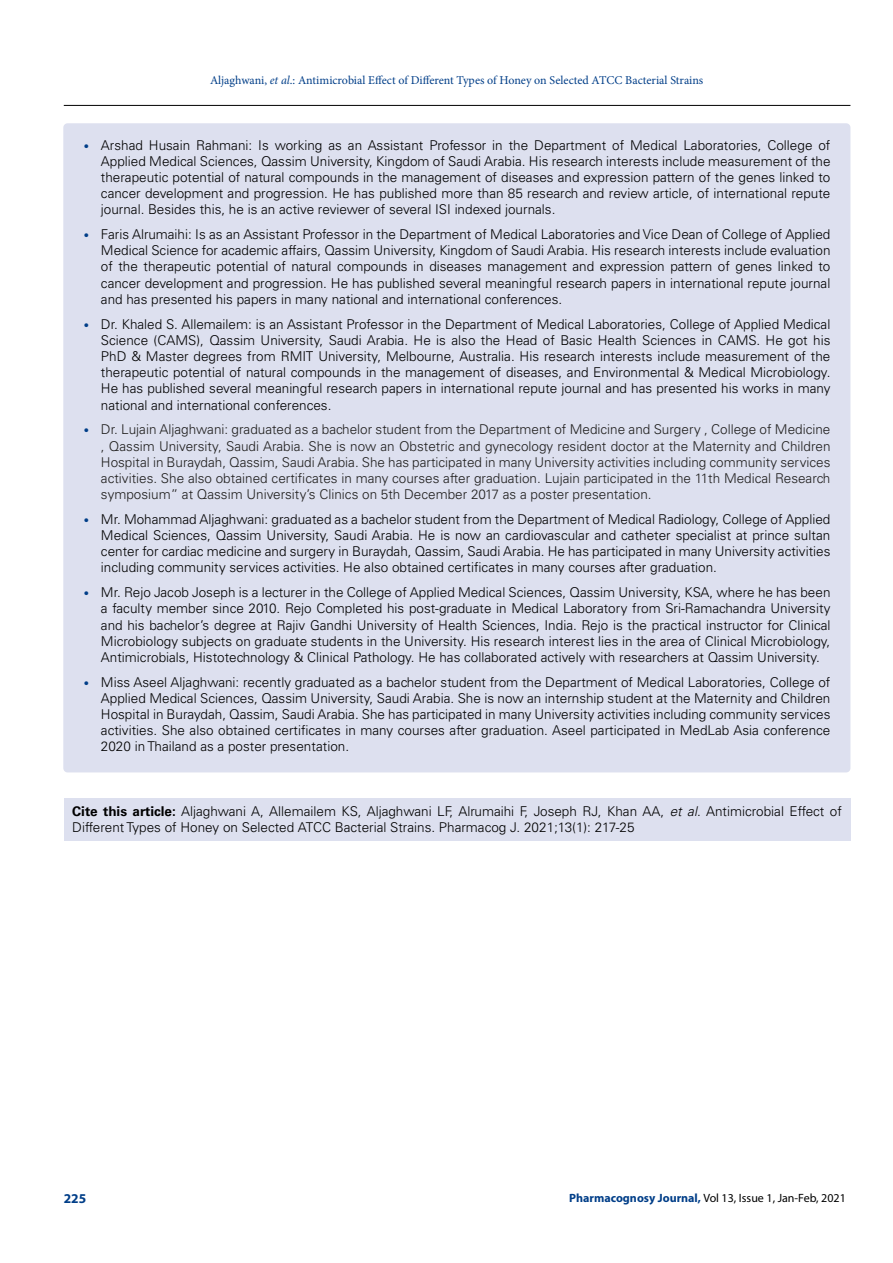
<style>
.page{position:relative;width:893px;height:1263px;background:#fff}
.page>*{position:absolute;margin:0;border:0;box-sizing:border-box;transform-origin:0 0}
.t1{font:300 13.5px/16.2px "Univers LT Std";color:#000;text-align:justify}
.t2{font:300 13.5px/16.2px "Univers LT Std";color:#201f1e;text-align:justify}
.t3{font:700 13.5px "Myriad Pro";color:#003e88}
.t4{font:12px "Minion Pro";color:#003e88}
.t5{font:12px "Myriad Pro";color:#000}
.s1{font-style:italic}
.s2{font-size:10.5px;color:#003e88}
.s3{font-weight:700}
.s4{font-weight:700;color:#003e88}
</style>
<div class="page">
<hr style="left:64px;top:105px;width:786px;height:1px;background:#000">
<div style="left:63px;top:123px;width:787px;height:649px;background:#dde0ef;border-radius:4px"></div>
<div style="left:64px;top:797px;width:786px;height:43px;background:#dde0ef"></div>
<p class="t4" style="left:210px;top:72px;width:495px">Aljaghwani, <span class="s1">et al</span>.: Antimicrobial Effect of Different Types of Honey on Selected ATCC Bacterial Strains</p>
<p class="t1" style="left:101px;top:137px;width:731px;text-indent:-17px"><span class="s2">•</span> Arshad Husain Rahmani: Is working as an Assistant Professor in the Department of Medical Laboratories, College of Applied Medical Sciences, Qassim University, Kingdom of Saudi Arabia. His research interests include measurement of the therapeutic potential of natural compounds in the management of diseases and expression pattern of the genes linked to cancer development and progression. He has published more than 85 research and review article, of international repute journal. Besides this, he is an active reviewer of several ISI indexed journals.</p>
<p class="t1" style="left:101px;top:226px;width:731px;text-indent:-17px"><span class="s2">•</span> Faris Alrumaihi: Is as an Assistant Professor in the Department of Medical Laboratories and Vice Dean of College of Applied Medical Science for academic affairs, Qassim University, Kingdom of Saudi Arabia. His research interests include evaluation of the therapeutic potential of natural compounds in diseases management and expression pattern of genes linked to cancer development and progression. He has published several meaningful research papers in international repute journal and has presented his papers in many national and international conferences.</p>
<p class="t1" style="left:101px;top:316px;width:731px;text-indent:-17px"><span class="s2">•</span> Dr. Khaled S. Allemailem: is an Assistant Professor in the Department of Medical Laboratories, College of Applied Medical Science (CAMS), Qassim University, Saudi Arabia. He is also the Head of Basic Health Sciences in CAMS. He got his PhD &amp; Master degrees from RMIT University, Melbourne, Australia. His research interests include measurement of the therapeutic potential of natural compounds in the management of diseases, and Environmental &amp; Medical Microbiology.<br>He has published several meaningful research papers in international repute journal and has presented his works in many national and international conferences.</p>
<p class="t2" style="left:101px;top:421px;width:731px;text-indent:-17px"><span class="s2">•</span> Dr. Lujain Aljaghwani: graduated as a bachelor student from the Department of Medicine and Surgery , College of Medicine , Qassim University, Saudi Arabia. She is now an Obstetric and gynecology resident doctor at the Maternity and Children Hospital in Buraydah, Qassim, Saudi Arabia. She has participated in many University activities including community services activities. She also obtained certificates in many courses after graduation. Lujain participated in the 11th Medical Research symposium” at Qassim University’s Clinics on 5th December 2017 as a poster presentation.</p>
<p class="t1" style="left:101px;top:511px;width:731px;text-indent:-17px"><span class="s2">•</span> Mr. Mohammad Aljaghwani: graduated as a bachelor student from the Department of Medical Radiology, College of Applied Medical Sciences, Qassim University, Saudi Arabia. He is now an cardiovascular and catheter specialist at prince sultan center for cardiac medicine and surgery in Buraydah, Qassim, Saudi Arabia. He has participated in many University activities including community services activities. He also obtained certificates in many courses after graduation.</p>
<p class="t1" style="left:101px;top:584px;width:731px;text-indent:-17px"><span class="s2">•</span> Mr. Rejo Jacob Joseph is a lecturer in the College of Applied Medical Sciences, Qassim University, KSA, where he has been a faculty member since 2010. Rejo Completed his post-graduate in Medical Laboratory from Sri-Ramachandra University and his bachelor’s degree at Rajiv Gandhi University of Health Sciences, India. Rejo is the practical instructor for Clinical Microbiology subjects on graduate students in the University. His research interest lies in the area of Clinical Microbiology, Antimicrobials, Histotechnology &amp; Clinical Pathology. He has collaborated actively with researchers at Qassim University.</p>
<p class="t1" style="left:101px;top:674px;width:731px;text-indent:-17px"><span class="s2">•</span> Miss Aseel Aljaghwani: recently graduated as a bachelor student from the Department of Medical Laboratories, College of Applied Medical Sciences, Qassim University, Saudi Arabia. She is now an internship student at the Maternity and Children Hospital in Buraydah, Qassim, Saudi Arabia. She has participated in many University activities including community services activities. She also obtained certificates in many courses after graduation. Aseel participated in MedLab Asia conference 2020 in Thailand as a poster presentation.</p>
<p class="t1" style="left:72px;top:803px;width:771px"><span class="s3">Cite this article:</span> Aljaghwani A, Allemailem KS, Aljaghwani LF, Alrumaihi F, Joseph RJ, Khan AA, <span class="s1">et al</span>. Antimicrobial Effect of<br>Different Types of Honey on Selected ATCC Bacterial Strains. Pharmacog J. 2021;13(1): 217-25</p>
<p class="t3" style="left:64px;top:1189px;width:24px">225</p>
<p class="t5" style="left:569px;top:1190px;width:278px"><span class="s4">Pharmacognosy Journal,</span> Vol 13, Issue 1, Jan-Feb, 2021</p>
</div>
